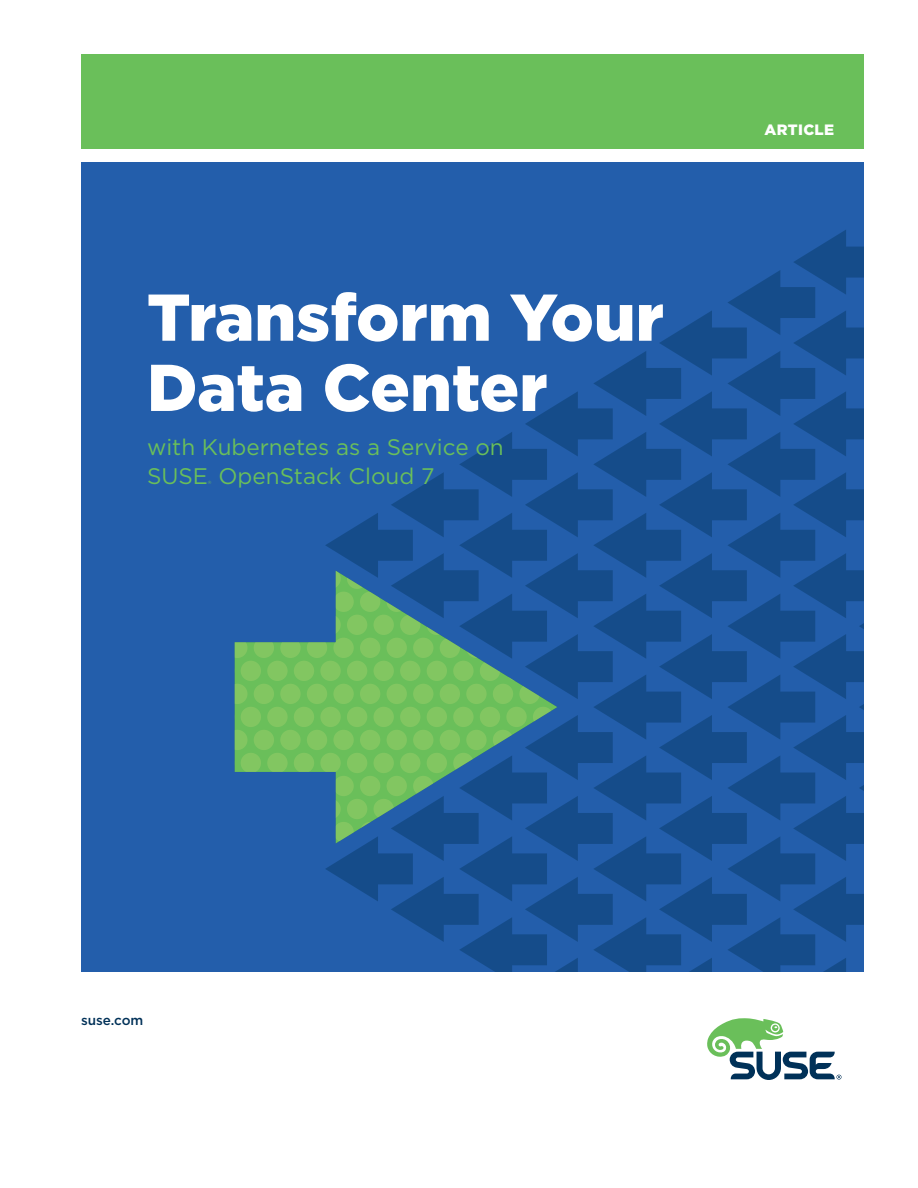
<style>
.page{position:relative;width:918px;height:1188px;background:#fff}
.page>*{position:absolute;margin:0;border:0;box-sizing:border-box;transform-origin:0 0}
.t1{font:900 66px/70.2px "Gotham";color:#fff}
.t2{font:22.5px/28.5px "Gotham";color:#6abf5a}
.t3{font:900 15px "Gotham";letter-spacing:.02em;color:#fff}
.t4{font:500 13.5px "Gotham";color:#003158}
.t5{font:4.5px "Gotham";color:#6abf5a}
</style>
<div class="page">
<div style="left:81px;top:162px;width:783px;height:810px;background:#235eab"></div>
<div style="left:235px;top:642px;width:85px;height:130px;background:#6abf5a"></div>
<svg style="left:235px;top:642px;width:13px;height:16px"></svg>
<svg style="left:254px;top:638px;width:20px;height:20px"></svg>
<svg style="left:280px;top:638px;width:21px;height:20px"></svg>
<svg style="left:307px;top:638px;width:20px;height:20px"></svg>
<div style="left:241px;top:661px;width:20px;height:20px;background:#82c661;border-radius:50%"></div>
<div style="left:267px;top:661px;width:21px;height:20px;background:#82c661;border-radius:50%"></div>
<div style="left:294px;top:661px;width:20px;height:20px;background:#82c661;border-radius:50%"></div>
<svg style="left:235px;top:684px;width:13px;height:20px"></svg>
<div style="left:254px;top:684px;width:20px;height:20px;background:#82c661;border-radius:50%"></div>
<div style="left:280px;top:684px;width:21px;height:20px;background:#82c661;border-radius:50%"></div>
<div style="left:307px;top:684px;width:20px;height:20px;background:#82c661;border-radius:50%"></div>
<div style="left:241px;top:707px;width:20px;height:20px;background:#82c661;border-radius:50%"></div>
<div style="left:267px;top:707px;width:21px;height:20px;background:#82c661;border-radius:50%"></div>
<div style="left:294px;top:707px;width:20px;height:20px;background:#82c661;border-radius:50%"></div>
<svg style="left:235px;top:730px;width:13px;height:20px"></svg>
<div style="left:254px;top:730px;width:20px;height:20px;background:#82c661;border-radius:50%"></div>
<div style="left:280px;top:730px;width:21px;height:20px;background:#82c661;border-radius:50%"></div>
<div style="left:307px;top:730px;width:20px;height:20px;background:#82c661;border-radius:50%"></div>
<div style="left:241px;top:753px;width:20px;height:20px;background:#82c661;border-radius:50%"></div>
<div style="left:267px;top:753px;width:21px;height:20px;background:#82c661;border-radius:50%"></div>
<div style="left:294px;top:753px;width:20px;height:20px;background:#82c661;border-radius:50%"></div>
<svg style="left:320px;top:230px;width:544px;height:742px"></svg>
<div style="left:81px;top:54px;width:783px;height:94px;background:#6abf5a"></div>
<svg style="left:707px;top:1018px;width:135px;height:62px"></svg>
<h1 class="t1" style="left:147px;top:281px;width:518px">Transform Your<br>Data Center</h1>
<p class="t2" style="left:147px;top:433px;width:358px">with Kubernetes as a Service on<br>SUSE</p>
<p class="t5" style="left:208px;top:480px;width:5px">®</p>
<p class="t2" style="left:218px;top:461px;width:218px">OpenStack Cloud 7</p>
<p class="t3" style="left:765px;top:121px;width:71px">ARTICLE</p>
<p class="t4" style="left:81px;top:1012px;width:64px">suse.com</p>
</div>
